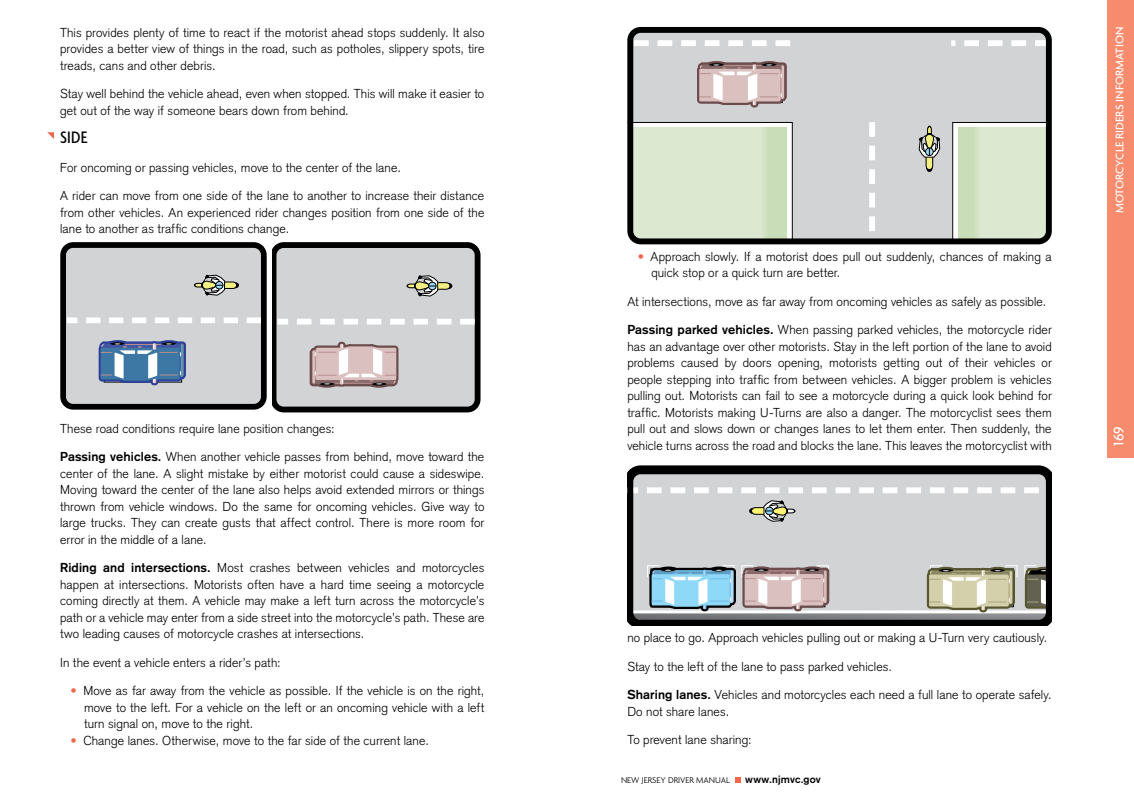
<style>
.page{position:relative;width:1134px;height:810px;background:#fff}
.page>*{position:absolute;margin:0;border:0;box-sizing:border-box;transform-origin:0 0}
.t1{font:500 condensed 18px "Agenda";color:#000}
.t2{font:500 15px "Agenda";color:#fff}
.t3{font:300 12.75px/16.5px "Akzidenz Grotesk";letter-spacing:.01em;color:#000;text-align:justify}
.t4{font:500 12px "Agenda";color:#fff}
.t5{font:700 10.5px "Akzidenz Grotesk";letter-spacing:.01em;color:#000}
.t6{font:300 9px "Agenda";color:#000}
.s1{font-weight:700}
.s2{color:#f26649}
</style>
<div class="page">
<svg style="left:735px;top:777px;width:6px;height:6px"></svg>
<div style="left:1107px;top:0;width:27px;height:458px;background:#f68b6d"></div>
<svg style="left:627px;top:468px;width:425px;height:158px;background:#b3b4b5"></svg>
<svg style="left:627px;top:562px;width:424px;height:59px;background:#aeb2b0"></svg>
<svg style="left:60px;top:242px;width:421px;height:170px;background:#b4b6b8"></svg>
<svg style="left:627px;top:27px;width:425px;height:217px;background:#c2c8c0"></svg>
<svg style="left:919px;top:126px;width:21px;height:46px"></svg>
<svg style="left:695px;top:57px;width:94px;height:55px;background:#c7b7b7"></svg>
<svg style="left:47px;top:132px;width:7px;height:7px"></svg>
<p class="t3" style="left:60px;top:24px;width:426px">This provides plenty of time to react if the motorist ahead stops suddenly. It also provides a better view of things in the road, such as potholes, slippery spots, tire treads, cans and other debris.</p>
<p class="t3" style="left:60px;top:85px;width:426px">Stay well behind the vehicle ahead, even when stopped. This will make it easier to get out of the way if someone bears down from behind.</p>
<h1 class="t1" style="left:60px;top:127px;width:29px">Side</h1>
<p class="t3" style="left:60px;top:159px;width:342px">For oncoming or passing vehicles, move to the center of the lane.</p>
<p class="t3" style="left:60px;top:187px;width:426px">A rider can move from one side of the lane to another to increase their distance from other vehicles. An experienced rider changes position from one side of the lane to another as traffic conditions change.</p>
<p class="t3" style="left:60px;top:420px;width:276px">These road conditions require lane position changes:</p>
<p class="t3" style="left:60px;top:449px;width:426px"><span class="s1">Passing vehicles.</span> When another vehicle passes from behind, move toward the center of the lane. A slight mistake by either motorist could cause a sideswipe.<br>Moving toward the center of the lane also helps avoid extended mirrors or things thrown from vehicle windows. Do the same for oncoming vehicles. Give way to large trucks. They can create gusts that affect control. There is more room for error in the middle of a lane.</p>
<p class="t3" style="left:60px;top:560px;width:426px"><span class="s1">Riding and intersections.</span> Most crashes between vehicles and motorcycles happen at intersections. Motorists often have a hard time seeing a motorcycle coming directly at them. A vehicle may make a left turn across the motorcycle’s path or a vehicle may enter from a side street into the motorcycle’s path. These are two leading causes of motorcycle crashes at intersections.</p>
<p class="t3" style="left:60px;top:654px;width:222px">In the event a vehicle enters a rider’s path:</p>
<p class="t3" style="left:84px;top:683px;width:402px;text-indent:-13px"><span class="s2">•</span> Move as far away from the vehicle as possible. If the vehicle is on the right, move to the left. For a vehicle on the left or an oncoming vehicle with a left turn signal on, move to the right.</p>
<p class="t3" style="left:71px;top:732px;width:360px"><span class="s2">•</span> Change lanes. Otherwise, move to the far side of the current lane.</p>
<p class="t3" style="left:651px;top:248px;width:402px;text-indent:-13px"><span class="s2">•</span> Approach slowly. If a motorist does pull out suddenly, chances of making a quick stop or a quick turn are better.</p>
<p class="t3" style="left:627px;top:293px;width:421px">At intersections, move as far away from oncoming vehicles as safely as possible.</p>
<p class="t3" style="left:627px;top:322px;width:426px"><span class="s1">Passing parked vehicles.</span> When passing parked vehicles, the motorcycle rider has an advantage over other motorists. Stay in the left portion of the lane to avoid problems caused by doors opening, motorists getting out of their vehicles or people stepping into traffic from between vehicles. A bigger problem is vehicles pulling out. Motorists can fail to see a motorcycle during a quick look behind for traffic. Motorists making U -Turns are also a danger. The motorcyclist sees them pull out and slows down or changes lanes to let them enter. Then suddenly, the vehicle turns across the road and blocks the lane. This leaves the motorcyclist with</p>
<p class="t4" style="left:1112px;top:213px;width:188px;rotate:-90deg">Motorcycle riders information</p>
<p class="t2" style="left:1110px;top:446px;width:20px;rotate:-90deg">169</p>
<p class="t3" style="left:627px;top:630px;width:422px">no place to go. Approach vehicles pulling out or making a U -Turn very cautiously.</p>
<p class="t3" style="left:627px;top:658px;width:266px">Stay to the left of the lane to pass parked vehicles.</p>
<p class="t3" style="left:627px;top:687px;width:426px"><span class="s1">Sharing lanes.</span> Vehicles and motorcycles each need a full lane to operate safely.<br>Do not share lanes.</p>
<p class="t3" style="left:627px;top:731px;width:126px">To prevent lane sharing:</p>
<p class="t6" style="left:621px;top:775px;width:111px">NEW JERSEY DRIVER MANUAL</p>
<p class="t5" style="left:745px;top:773px;width:77px">www.njmvc.gov</p>
</div>
